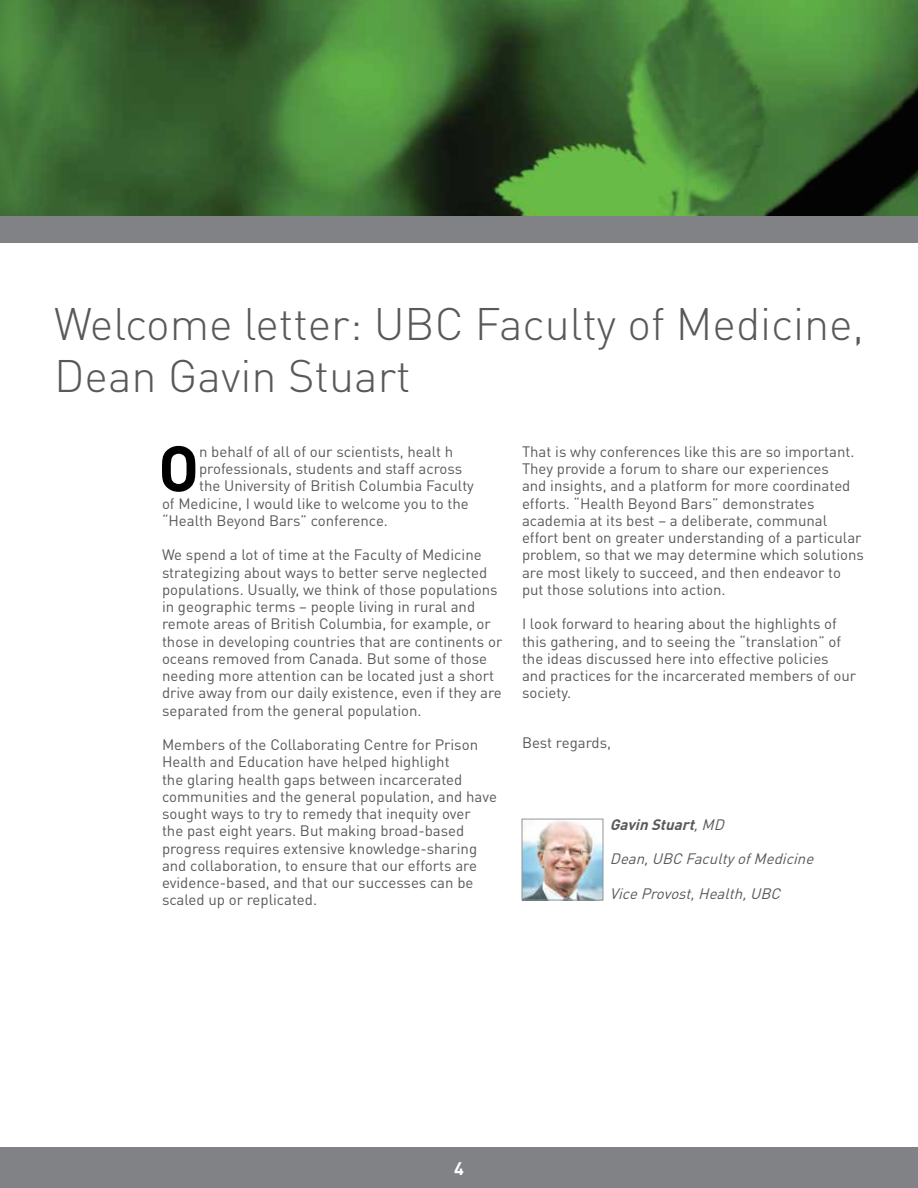
<style>
.page{position:relative;width:918px;height:1188px;background:#fff}
.page>*{position:absolute;margin:0;border:0;box-sizing:border-box;transform-origin:0 0}
.t1{font:700 63.45px "DIN Pro";color:#000}
.t2{font:300 45px/51.8px "DIN Pro";letter-spacing:-.005em;color:#58595b}
.t3{font:700 18px "DIN Pro";color:#fff}
.t4{font:15px/17.2px "DIN Pro";color:#58595b}
.t5{font:italic 15px "DIN Pro";color:#58595b}
.t6{font:italic 700 15px "DIN Pro";color:#58595b}
.s1{font-weight:400}
</style>
<div class="page">
<div style="left:0;top:1148px;width:918px;height:40px;background:#808285"></div>
<img style="left:0;top:0;width:918px;height:216px">
<div style="left:0;top:216px;width:918px;height:27px;background:#808285"></div>
<img style="left:524px;top:821px;width:77px;height:77px">
<div style="left:522px;top:819px;width:81px;height:81px;border:1px solid #939598"></div>
<h2 class="t2" style="left:54px;top:296px;width:812px">Welcome letter: UBC Faculty of Medicine,<br>Dean Gavin Stuart</h2>
<h1 class="t1" style="left:158px;top:425px;width:42px">O</h1>
<p class="t4" style="left:199px;top:442px;width:256px">n behalf of all of our scientists, healt h</p>
<p class="t4" style="left:199px;top:460px;width:265px">professionals, students and staff across</p>
<p class="t4" style="left:199px;top:477px;width:276px">the University of British Columbia Faculty</p>
<p class="t4" style="left:162px;top:494px;width:308px">of Medicine, I would like to welcome you to the</p>
<p class="t4" style="left:162px;top:511px;width:228px">“Health Beyond Bars” conference.</p>
<p class="t4" style="left:162px;top:546px;width:342px">We spend a lot of time at the Faculty of Medicine strategizing about ways to better serve neglected populations. Usually, we think of those populations in geographic terms – people living in rural and remote areas of British Columbia, for example, or those in developing countries that are continents or oceans removed from Canada. But some of those needing more attention can be located just a short drive away from our daily existence, even if they are separated from the general population.</p>
<p class="t4" style="left:162px;top:736px;width:337px">Members of the Collaborating Centre for Prison Health and Education have helped highlight<br>the glaring health gaps between incarcerated communities and the general population, and have sought ways to try to remedy that inequity over<br>the past eight years. But making broad-based progress requires extensive knowledge-sharing and collaboration, to ensure that our efforts are evidence-based, and that our successes can be scaled up or replicated.</p>
<p class="t4" style="left:522px;top:442px;width:343px">That is why conferences like this are so important.<br>They provide a forum to share our experiences<br>and insights, and a platform for more coordinated efforts. “Health Beyond Bars” demonstrates academia at its best – a deliberate, communal effort bent on greater understanding of a particular problem, so that we may determine which solutions are most likely to succeed, and then endeavor to put those solutions into action.</p>
<p class="t4" style="left:522px;top:615px;width:336px">I look forward to hearing about the highlights of this gathering, and to seeing the “translation” of the ideas discussed here into effective policies and practices for the incarcerated members of our society.</p>
<p class="t4" style="left:522px;top:733px;width:91px">Best regards,</p>
<p class="t6" style="left:610px;top:814px;width:120px">GavinStuart<span class="s1">,MD</span></p>
<p class="t5" style="left:610px;top:849px;width:210px">Dean,UBC FacultyofMedicine</p>
<p class="t5" style="left:610px;top:883px;width:176px">ViceProvost,Health,UBC</p>
<p class="t3" style="left:454px;top:1156px;width:11px">4</p>
</div>
